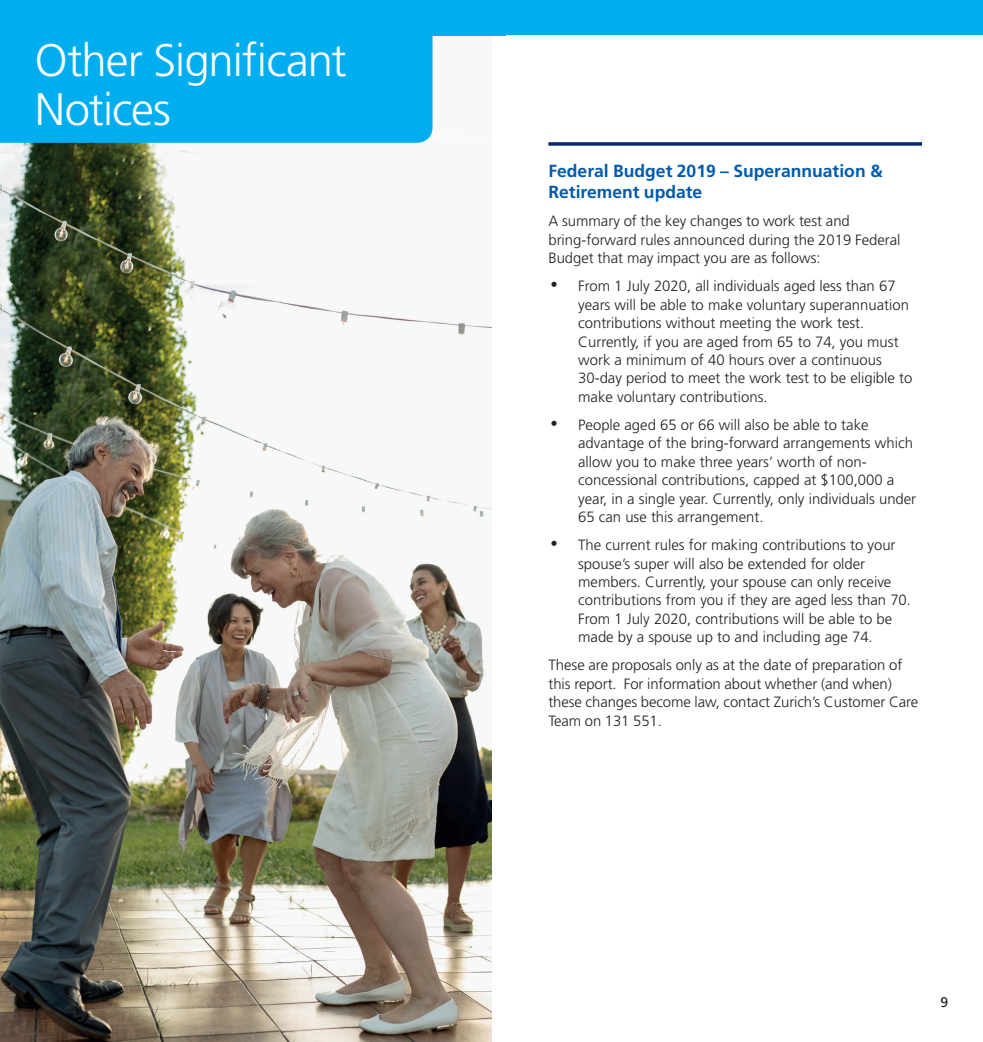
<style>
.page{position:relative;width:983px;height:1042px;background:#fff}
.page>*{position:absolute;margin:0;border:0;box-sizing:border-box;transform-origin:0 0}
._26_28_Frutiger_Ligh{font:300 45.5px/49px "Frutiger LT Std";letter-spacing:-.02em;color:#fff}
.Sub_heading_10_12_Fr{font:700 17.5px/21px "Frutiger";color:#015aaa}
.PP_Body_8_5_10_Fruti{font:300 14.88px/18.4px "Frutiger";color:#231f20}
._8_5_10_Frutiger_Lig{font:300 14.88px/18.4px "Frutiger LT Std";color:#231f20}
.t1{font:14px "Frutiger";color:#231f20}
</style>
<div class="page">
<img style="left:0;top:200px;width:491px;height:842px">
<svg style="left:0;top:35px;width:491px;height:165px"></svg>
<svg style="left:548px;top:142px;width:373px;height:4px"></svg>
<div style="left:0;top:0;width:982px;height:35px;background:#00aeef"></div>
<div style="left:0;top:35px;width:432px;height:108px;background:#00aeef"></div>
<p class="_26_28_Frutiger_Ligh" style="left:35px;top:37px;width:313px">Other Significant<br>Notices</p>
<p class="Sub_heading_10_12_Fr" style="left:548px;top:160px;width:336px">Federal Budget 2019 – Superannuation &amp;<br>Retirement update</p>
<p class="_8_5_10_Frutiger_Lig" style="left:548px;top:212px;width:353px">A summary of the key changes to work test and bring-forward rules announced during the 2019 Federal<br>Budget that may impact you are as follows:</p>
<p class="PP_Body_8_5_10_Fruti" style="left:578px;top:277px;width:335px;text-indent:-28px">• From 1 July 2020, all individuals aged less than 67 years will be able to make voluntary superannuation contributions without meeting the work test.<br>Currently, if you are aged from 65 to 74, you must work a minimum of 40 hours over a continuous 30-day period to meet the work test to be eligible to make voluntary contributions.</p>
<p class="PP_Body_8_5_10_Fruti" style="left:578px;top:416px;width:339px;text-indent:-28px">• People aged 65 or 66 will also be able to take advantage of the bring-forward arrangements which allow you to make three years’ worth of non&shy;concessional contributions, capped at $100,000 a year, in a single year. Currently, only individuals under 65 can use this arrangement.</p>
<p class="PP_Body_8_5_10_Fruti" style="left:578px;top:536px;width:334px;text-indent:-28px">• The current rules for making contributions to your spouse’s super will also be extended for older members. Currently, your spouse can only receive contributions from you if they are aged less than 70.<br>From 1 July 2020, contributions will be able to be made by a spouse up to and including age 74.</p>
<p class="PP_Body_8_5_10_Fruti" style="left:548px;top:656px;width:371px">These are proposals only as at the date of preparation of this report. For information about whether (and when) these changes become law, contact Zurich’s Customer Care Team on 131 551.</p>
<p class="t1" style="left:940px;top:993px;width:9px">9</p>
</div>
